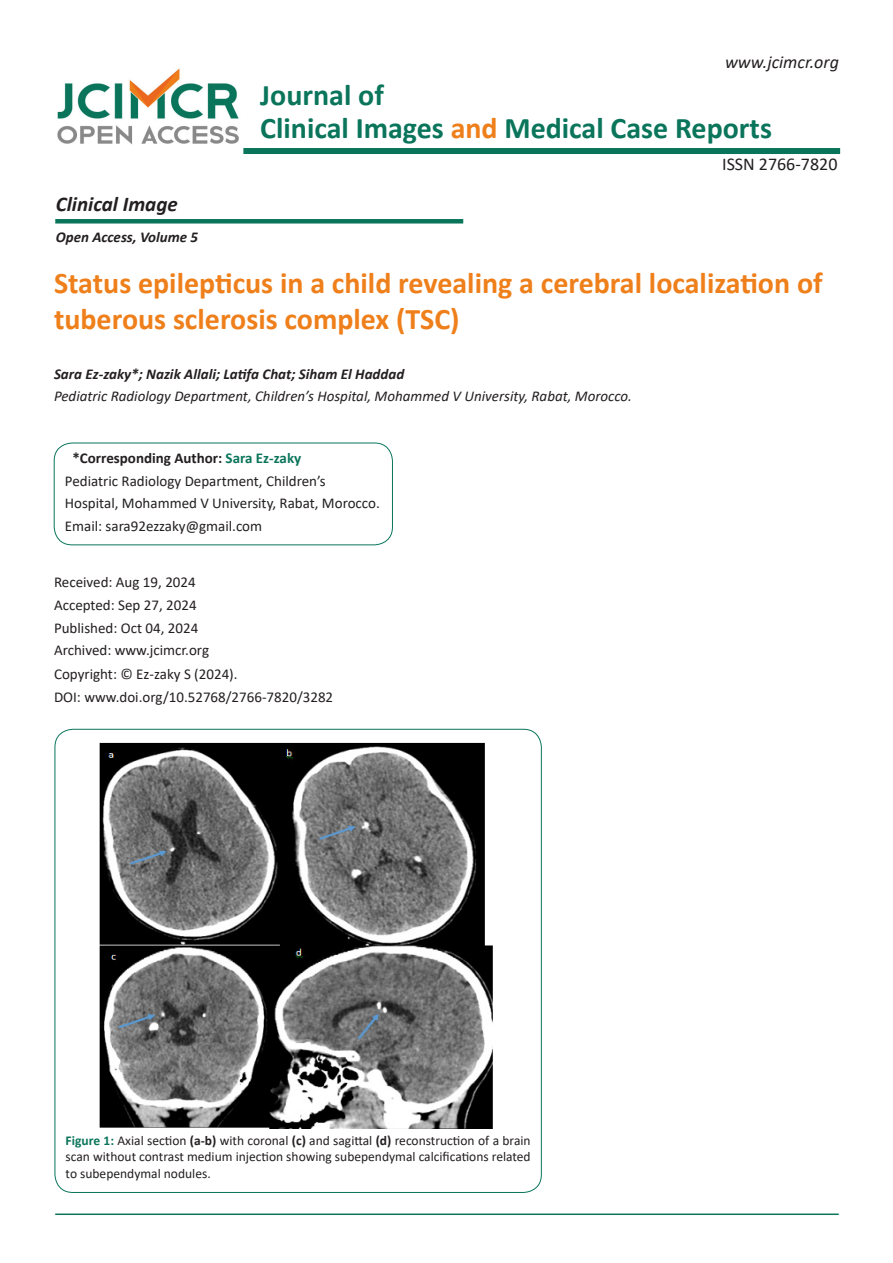
<style>
.page{position:relative;width:893px;height:1263px;background:#fff}
.page>*{position:absolute;margin:0;border:0;box-sizing:border-box;transform-origin:0 0}
.t1{font:700 30px/36px "Calibri";color:#ef7f1a}
.t2{font:700 30px "Calibri";color:#0a755b}
.t3{font:italic 700 21px "Calibri";color:#231f20}
.t4{font:italic 18px "Calibri";color:#231f20}
.t5{font:18px "Calibri";color:#231f20}
.Pa2{font:15px/22.5px "Calibri";color:#231f20}
.t6{font:italic 15px "Calibri";color:#231f20}
.t7{font:italic 700 15px "Calibri";color:#231f20}
.t8{font:700 15px "Calibri";color:#231f20}
.t9{font:13.5px/16.5px "Calibri";color:#231f20;text-align:justify}
.s1{color:#ef7f1a}
.s2{color:#0a755b}
.s3{font-weight:700;color:#0a755b}
.s4{font-weight:700}
</style>
<div class="page">
<div style="left:243px;top:148px;width:597px;height:6px;background:#0a755b"></div>
<div style="left:55px;top:219px;width:408px;height:5px;background:#0a755b"></div>
<img style="left:57px;top:68px;width:182px;height:77px">
<div style="left:54px;top:443px;width:339px;height:102px;border:1px solid #0a755b;border-radius:18px"></div>
<hr style="left:55px;top:1213px;width:784px;height:2px;background:#0a755b">
<img style="left:99px;top:742px;width:394px;height:386px">
<p class="t4" style="left:725px;top:49px;width:115px">www.jcimcr.org</p>
<p class="t2" style="left:260px;top:74px;width:125px">Journal of</p>
<p class="t2" style="left:260px;top:107px;width:513px">Clinical Images <span class="s1">and</span> Medical Case Reports</p>
<p class="t3" style="left:56px;top:189px;width:123px">Clinical Image</p>
<p class="t5" style="left:722px;top:151px;width:117px">ISSN 2766-7820</p>
<p class="t7" style="left:56px;top:226px;width:144px">Open Access, Volume 5</p>
<p class="t1" style="left:54px;top:265px;width:770px">Status epilepticus in a child revealing a cerebral localization of tuberous sclerosis complex (TSC)</p>
<p class="t7" style="left:54px;top:363px;width:352px">Sara Ez-zaky*; Nazik Allali; Latifa Chat; Siham El Haddad</p>
<p class="t6" style="left:54px;top:386px;width:579px">Pediatric Radiology Department, Children’s Hospital, Mohammed V University, Rabat, Morocco.</p>
<p class="t8" style="left:72px;top:448px;width:230px">*Corresponding Author: <span class="s2">Sara Ez-zaky</span></p>
<p class="Pa2" style="left:65px;top:469px;width:316px">Pediatric Radiology Department, Children’s<br>Hospital, Mohammed V University, Rabat, Morocco.<br>Email: sara92ezzaky@gmail.com</p>
<p class="Pa2" style="left:54px;top:570px;width:143px">Received: Aug 19, 2024</p>
<p class="Pa2" style="left:54px;top:593px;width:144px">Accepted: Sep 27, 2024</p>
<p class="Pa2" style="left:54px;top:616px;width:146px">Published: Oct 04, 2024</p>
<p class="Pa2" style="left:54px;top:638px;width:157px">Archived: www.jcimcr.org</p>
<p class="Pa2" style="left:54px;top:662px;width:185px">Copyright: © Ez-zaky S (2024).</p>
<p class="Pa2" style="left:54px;top:685px;width:281px">DOI: www.doi.org/10.52768/2766-7820/3282</p>
<p class="t9" style="left:66px;top:1131px;width:467px"><span class="s3">Figure 1:</span> Axial section <span class="s4">(a-b)</span> with coronal <span class="s4">(c)</span> and sagittal <span class="s4">(d)</span> reconstruction of a brain scan without contrast medium injection showing subependymal calcifications related to subependymal nodules.</p>
</div>
